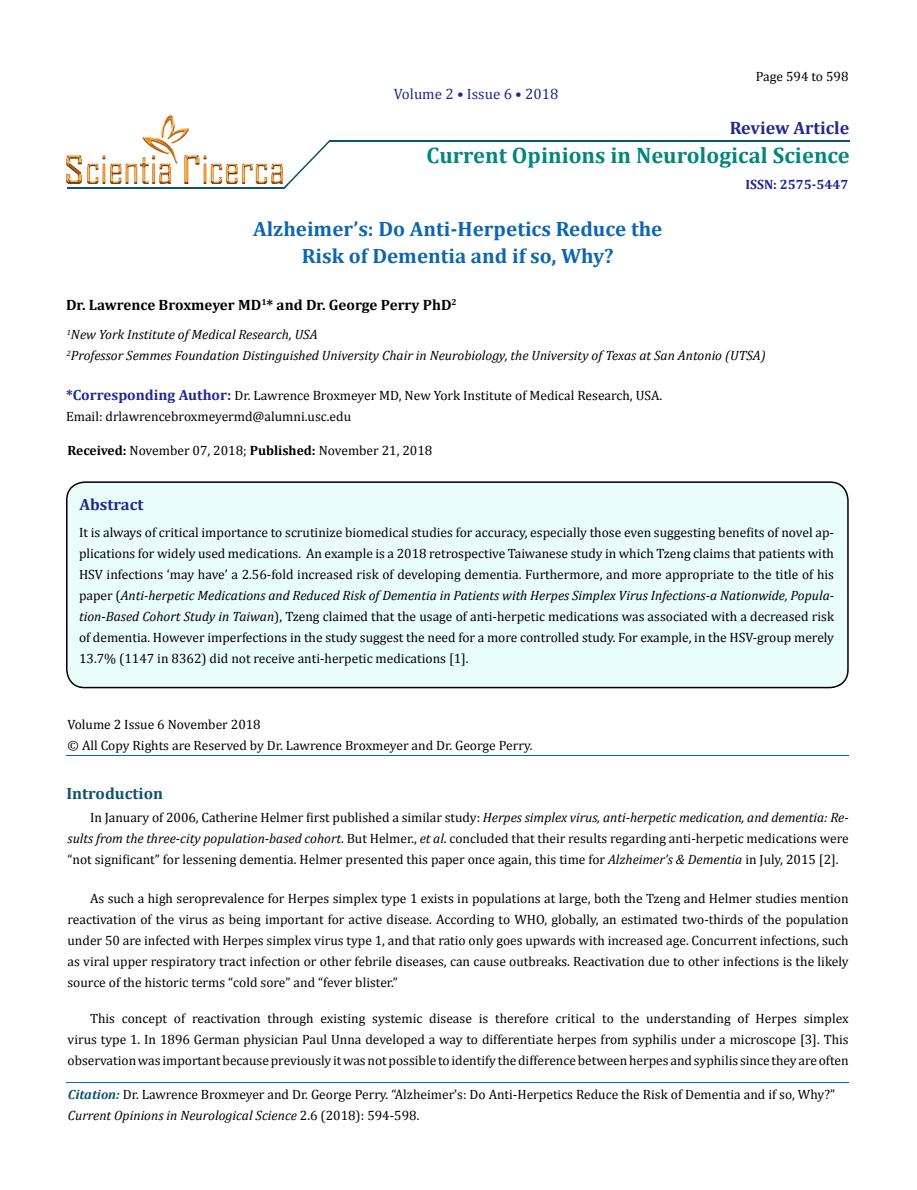
<style>
.page{position:relative;width:917px;height:1190px;background:#fff}
.page>*{position:absolute;margin:0;border:0;box-sizing:border-box;transform-origin:0 0}
.t1{font:700 22.5px "Cambria";color:#00877d}
.t2{font:700 20.85px/27px "Cambria";color:#0d66b1;text-align:center}
.t3{font:700 18px "Cambria";color:#202891}
.t4{font:700 16.35px "Cambria";color:#0e546a}
.t5{font:700 16.35px "Cambria";color:#202891}
.t6{font:700 15px "Cambria";color:#000}
.t7{font:15px "Cambria";color:#202891}
.t8{font:13.5px/21px "Cambria";color:#000;text-align:justify}
.t9{font:italic 13.5px/21px "Cambria";color:#000}
.t10{font:700 13.5px "Cambria";color:#202891}
.s1{font-weight:700;font-size:14.85px;color:#202891}
.s2{font-weight:700}
.s3{font-style:italic}
.s4{font-weight:700;font-style:italic;font-size:13.35px;color:#0e546a}
</style>
<div class="page">
<div style="left:67px;top:482px;width:781px;height:205px;background:#e9fdf9;border-radius:18px"></div>
<div style="left:66px;top:481px;width:782px;height:207px;border:2px solid #000;border-radius:18px"></div>
<hr style="left:329px;top:140px;width:520px;height:2px;background:#0e546a">
<hr style="left:67px;top:187px;width:218px;height:1px;background:#0e546a">
<hr style="left:67px;top:1082px;width:781px;height:1px;background:#0d66b1">
<hr style="left:67px;top:755px;width:781px;height:1px;background:#0d66b1">
<img style="left:67px;top:115px;width:216px;height:68px">
<svg style="left:284px;top:140px;width:46px;height:49px"></svg>
<p class="t7" style="left:394px;top:85px;width:166px">Volume 2 • Issue 6 • 2018</p>
<p class="t8" style="left:755px;top:66px;width:94px">Page 594 to 598</p>
<h3 class="t3" style="left:729px;top:117px;width:121px">Review Article</h3>
<h1 class="t1" style="left:426px;top:141px;width:425px">Current Opinions in Neurological Science</h1>
<h2 class="t2" style="left:253px;top:215px;width:411px">Alzheimer’s: Do Anti-Herpetics Reduce the<br>Risk of Dementia and if so, Why?</h2>
<p class="t10" style="left:745px;top:176px;width:104px">ISSN: 2575-5447</p>
<p class="t6" style="left:66px;top:296px;width:392px">Dr. Lawrence Broxmeyer MD<sup>1</sup>* and Dr. George Perry PhD<sup>2</sup></p>
<p class="t9" style="left:67px;top:324px;width:700px"><sup>1</sup>New York Institute of Medical Research, USA<br><sup>2</sup>Professor Semmes Foundation Distinguished University Chair in Neurobiology, the University of Texas at San Antonio (UTSA)</p>
<p class="t8" style="left:66px;top:384px;width:597px"><span class="s1">*Corresponding Author:</span> Dr. Lawrence Broxmeyer MD, New York Institute of Medical Research, USA.<br>Email: drlawrencebroxmeyermd@alumni.usc.edu</p>
<p class="t8" style="left:68px;top:440px;width:366px"><span class="s2">Received:</span> November 07, 2018; <span class="s2">Published:</span> November 21, 2018</p>
<p class="t5" style="left:80px;top:495px;width:65px">Abstract</p>
<p class="t8" style="left:79px;top:522px;width:756px">It is always of critical importance to scrutinize biomedical studies for accuracy, especially those even suggesting benefits of novel ap&shy;plications for widely used medications. An example is a 2018 retrospective Taiwanese study in which Tzeng claims that patients with HSV infections ‘may have’ a 2.56-fold increased risk of developing dementia. Furthermore, and more appropriate to the title of his paper (<span class="s3">Anti-herpetic Medications and Reduced Risk of Dementia in Patients with Herpes Simplex Virus Infections-a Nationwide, Popula&shy;tion-Based Cohort Study in Taiwan</span>), Tzeng claimed that the usage of anti-herpetic medications was associated with a decreased risk of dementia. However imperfections in the study suggest the need for a more controlled study. For example, in the HSV-group merely 13.7% (1147 in 8362) did not receive anti-herpetic medications [1].</p>
<p class="t8" style="left:67px;top:714px;width:466px">Volume 2 Issue 6 November 2018<br>© All Copy Rights are Reserved by Dr. Lawrence Broxmeyer and Dr. George Perry.</p>
<p class="t4" style="left:66px;top:783px;width:98px">Introduction</p>
<p class="t8" style="left:67px;top:806px;width:782px;text-indent:23px">In January of 2006, Catherine Helmer first published a similar study: <span class="s3">Herpes simplex virus, anti-herpetic medication, and dementia: Re&shy;sults from the three-city population-based cohort</span>. But Helmer., <span class="s3">et al</span>. concluded that their results regarding anti-herpetic medications were “not significant” for lessening dementia. Helmer presented this paper once again, this time for <span class="s3">Alzheimer’s &amp; Dementia</span> in July, 2015 [2].</p>
<p class="t8" style="left:67px;top:887px;width:782px;text-indent:23px">As such a high seroprevalence for Herpes simplex type 1 exists in populations at large, both the Tzeng and Helmer studies mention reactivation of the virus as being important for active disease. According to WHO, globally, an estimated two-thirds of the population under 50 are infected with Herpes simplex virus type 1, and that ratio only goes upwards with increased age. Concurrent infections, such as viral upper respiratory tract infection or other febrile diseases, can cause outbreaks. Reactivation due to other infections is the likely source of the historic terms “cold sore” and “fever blister.”</p>
<p class="t8" style="left:67px;top:1007px;width:782px;text-indent:22px">This concept of reactivation through existing systemic disease is therefore critical to the understanding of Herpes simplex virus type 1. In 1896 German physician Paul Unna developed a way to differentiate herpes from syphilis under a microscope [3]. This observation was important because previously it was not possible to identify the difference between herpes and syphilis since they are often</p>
<p class="t8" style="left:68px;top:1083px;width:768px"><span class="s4">Citation:</span> Dr. Lawrence Broxmeyer and Dr. George Perry. “Alzheimer’s: Do Anti-Herpetics Reduce the Risk of Dementia and if so, Why?”<br><span class="s3">Current Opinions in Neurological Science</span> 2.6 (2018): 594-598.</p>
</div>
